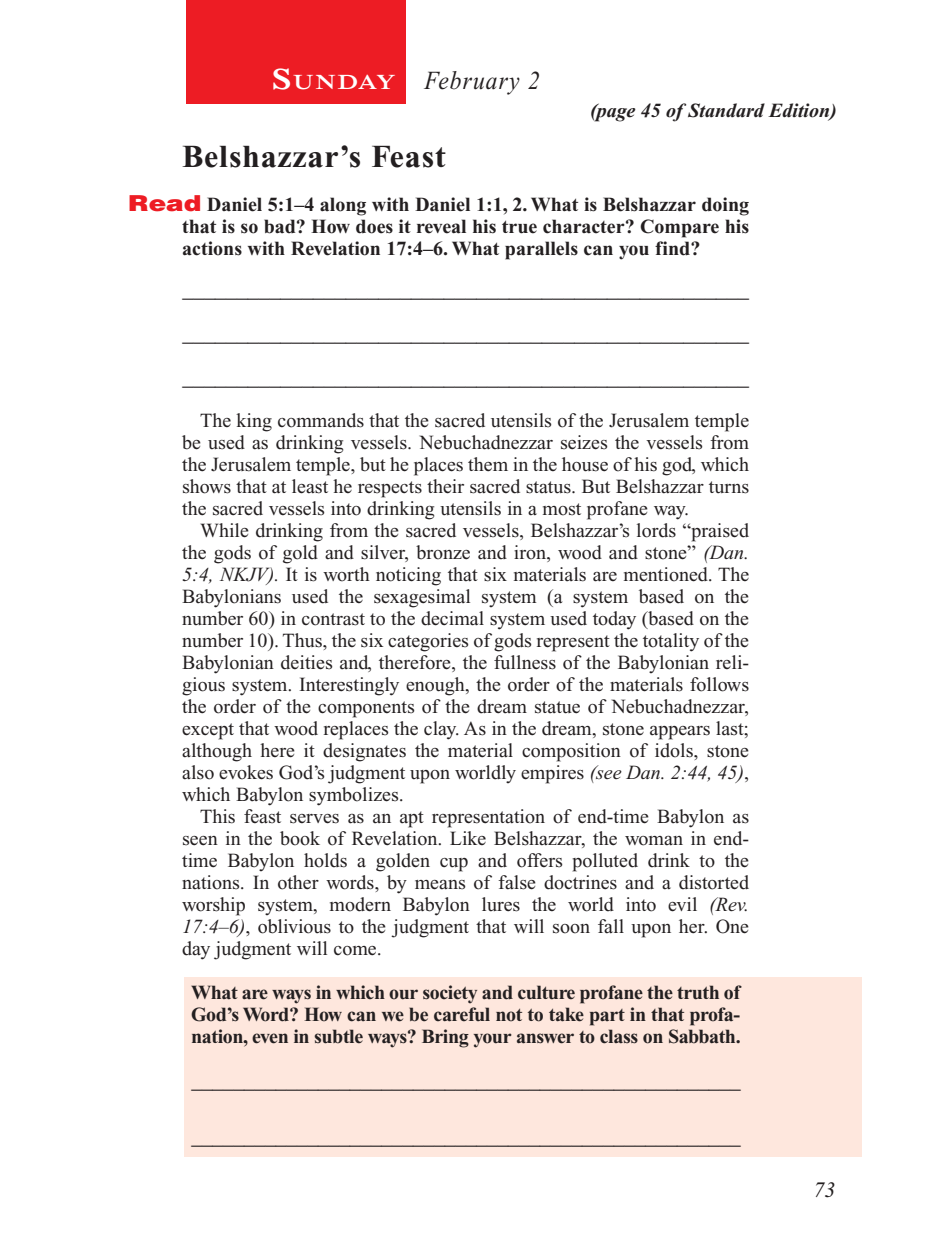
<style>
.page{position:relative;width:936px;height:1260px;background:#fff}
.page>*{position:absolute;margin:0;border:0;box-sizing:border-box;transform-origin:0 0}
.Head{font:700 32px "Times New Roman PS Std";letter-spacing:.025em;color:#231f20}
.Lesson_Dates{font:italic 26px "Times New Roman PS Std";letter-spacing:.05em;color:#231f20;scale:.9 1}
.Blank_Lines{font:22px "Times New Roman PS Std";color:#231f20}
.Blank_Lines_In_Scree{font:22px "Times New Roman PS Std";color:#231f20;scale:.96 1}
.PageNumbers{font:italic 22px "Times New Roman PS Std";color:#231f20}
.Daily_Header{font:600 21px "Times NRMT Std";letter-spacing:.045em;color:#fff;scale:1.1 1}
.Body{font:20px/22px "Times New Roman PS Std";color:#231f20;text-align:justify}
.Question_NO_SB{font:700 20px/22px "Times New Roman PS Std";color:#231f20;text-align:justify}
.x-screened_box-text{font:700 20px/22px "Times New Roman PS Std";letter-spacing:-.02em;color:#231f20;text-align:justify}
.Page_from_SE{font:italic 700 20px "Times New Roman PS Std";color:#231f20}
.s1{font-size:30px}
.s2{font-family:"Helvetica LT Std";font-weight:900;font-size:22px;color:#ed1c24}
.s3{font-style:italic}
</style>
<div class="page">
<div style="left:186px;top:0;width:220px;height:103px;background:#ed1c24"></div>
<div style="left:184px;top:978px;width:677px;height:179px;background:#fee7dd"></div>
<p class="Daily_Header" style="left:272px;top:70px;width:114px"><span class="s1">S</span>UNDAY</p>
<p class="Lesson_Dates" style="left:425px;top:66px;width:130px">February 2</p>
<p class="Page_from_SE" style="left:590px;top:100px;width:248px">(page 45 of Standard Edition)</p>
<p class="Head" style="left:182px;top:138px;width:265px">Belshazzar’s Feast</p>
<p class="Question_NO_SB" style="left:182px;top:193px;width:569px;text-indent:-54px"><span class="s2">Read</span> Daniel 5:1–4 along with Daniel 1:1, 2. What is Belshazzar doing that is so bad? How does it reveal his true character? Compare his actions with Revelation 17:4–6. What parallels can you find?</p>
<p class="Blank_Lines" style="left:183px;top:277px;width:568px">____________________________________________________</p>
<p class="Blank_Lines" style="left:183px;top:321px;width:568px">____________________________________________________</p>
<p class="Blank_Lines" style="left:183px;top:365px;width:568px">____________________________________________________</p>
<p class="Body" style="left:182px;top:409px;width:569px;text-align:left;text-indent:18px">The king commands that the sacred utensils of the Jerusalem temple be used as drinking vessels. Nebuchadnezzar seizes the vessels from the Jerusalem temple, but he places them in the house of his god, which shows that at least he respects their sacred status. But Belshazzar turns the sacred vessels into drinking utensils in a most profane way.</p>
<p class="Body" style="left:182px;top:519px;width:569px;text-indent:18px">While drinking from the sacred vessels, Belshazzar’s lords “praised the gods of gold and silver, bronze and iron, wood and stone” <span class="s3">(Dan.<br>5:4, NKJV).</span> It is worth noticing that six materials are mentioned. The Babylonians used the sexagesimal system (a system based on the number 60) in contrast to the decimal system used today (based on the number 10). Thus, the six categories of gods represent the totality of the Babylonian deities and, therefore, the fullness of the Babylonian reli&shy;gious system. Interestingly enough, the order of the materials follows the order of the components of the dream statue of Nebuchadnezzar, except that wood replaces the clay. As in the dream, stone appears last; although here it designates the material composition of idols, stone also evokes God’s judgment upon worldly empires <span class="s3">(see Dan. 2:44, 45)</span>, which Babylon symbolizes.</p>
<p class="Body" style="left:182px;top:805px;width:569px;text-indent:18px">This feast serves as an apt representation of end-time Babylon as seen in the book of Revelation. Like Belshazzar, the woman in end&shy;time Babylon holds a golden cup and offers polluted drink to the nations. In other words, by means of false doctrines and a distorted worship system, modern Babylon lures the world into evil <span class="s3">(Rev.<br>17:4–6)</span>, oblivious to the judgment that will soon fall upon her. One day judgment will come.</p>
<p class="x-screened_box-text" style="left:191px;top:981px;width:551px">What are ways in which our society and culture profane the truth of God’s Word? How can we be careful not to take part in that profa&shy;nation, even in subtle ways? Bring your answer to class on Sabbath.</p>
<p class="Blank_Lines_In_Scree" style="left:192px;top:1068px;width:573px">____________________________________________________</p>
<p class="Blank_Lines_In_Scree" style="left:192px;top:1124px;width:573px">____________________________________________________</p>
<p class="PageNumbers" style="left:813px;top:1178px;width:23px">73</p>
</div>
